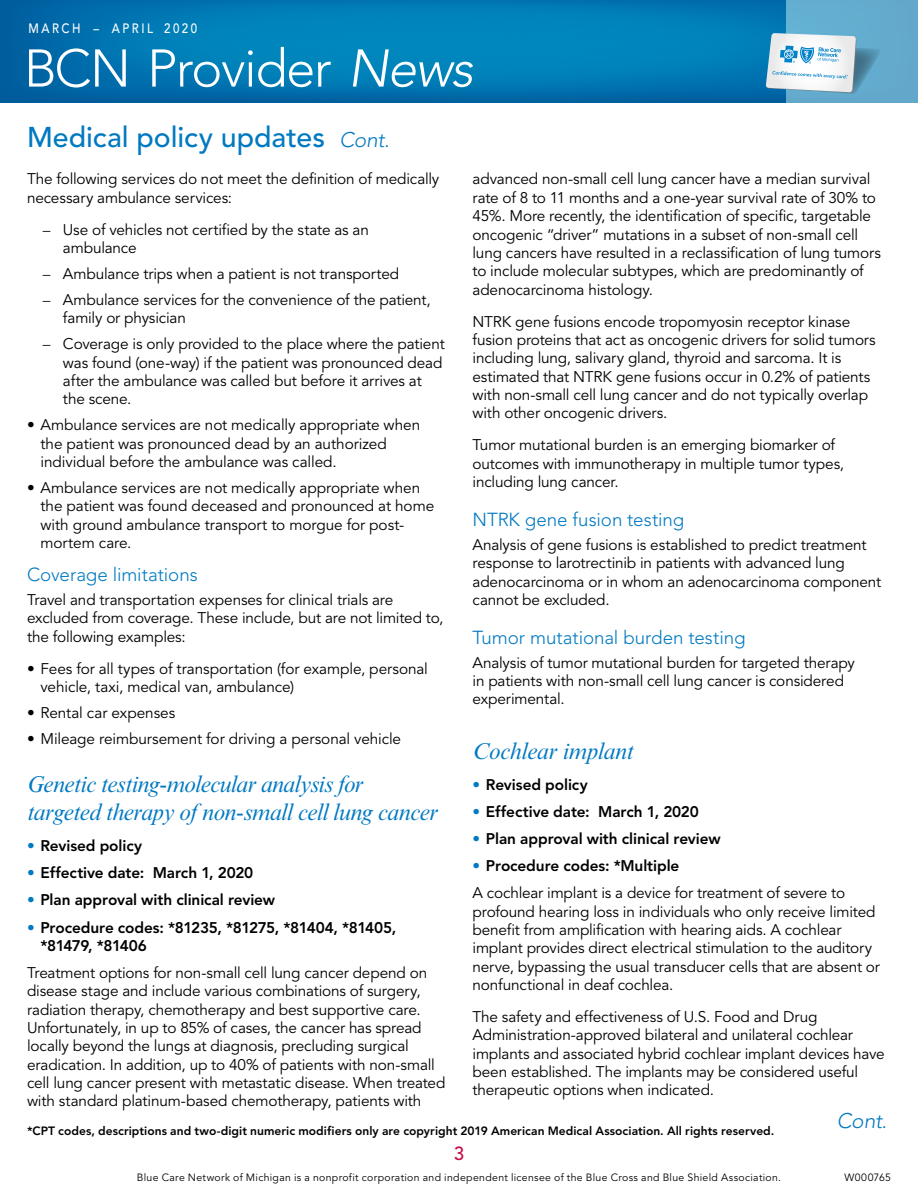
<style>
.page{position:relative;width:918px;height:1188px;background:#fff}
.page>*{position:absolute;margin:0;border:0;box-sizing:border-box;transform-origin:0 0}
.t1{font:300 52.5px "Avenir LT Std";letter-spacing:-.025em;color:#fff}
.t2{font:500 28.5px "Avenir LT Std";color:#0079c1}
.t3{font:italic 23.25px/27.9px "Times New Roman MT Std";letter-spacing:-.025em;color:#0079c1}
.t4{font:italic 300 21px "Avenir LT Std";color:#0079c1}
.t5{font:300 18.75px "Avenir LT Std";letter-spacing:-.005em;color:#0079c1}
.t6{font:500 18.75px "Avenir LT Std";color:#c60c46}
.t7{font:15.3px/18.3px "Avenir LT Std";letter-spacing:-.01em;color:#000}
.t8{font:800 15.3px/18.3px "Avenir LT Std";letter-spacing:-.005em;color:#000}
.t9{font:500 13.5px "Avenir LT Std";letter-spacing:.225em;color:#fff;scale:.85 1}
.t10{font:800 12px "Avenir LT Std";letter-spacing:.005em;color:#000}
.t11{font:10.5px "Avenir LT Std";letter-spacing:.03em;color:#000}
.s1{font-style:italic}
.s2{font-weight:300;font-style:italic;font-size:21px}
.s3{font-weight:300}
.s4{font-weight:800}
.s5{color:#0079c1}
.s6{font-weight:800;color:#0079c1}
</style>
<div class="page">
<img style="left:0;top:0;width:786px;height:103px">
<div style="left:786px;top:0;width:132px;height:103px;background:#63aacd"></div>
<svg style="left:766px;top:33px;width:113px;height:61px"></svg>
<p class="t9" style="left:28px;top:21px;width:200px">MARCH – APRIL 2020</p>
<h1 class="t1" style="left:24px;top:38px;width:451px">BCN Provider <span class="s1">News</span></h1>
<h2 class="t2" style="left:27px;top:121px;width:364px">Medical policy updates <span class="s2">Cont.</span></h2>
<p class="t7" style="left:27px;top:170px;width:414px">The following services do not meet the definition of medically necessary ambulance services:</p>
<p class="t7" style="left:63px;top:221px;width:307px;text-indent:-20px"><span class="s3">–</span> Use of vehicles not certified by the state as an ambulance</p>
<p class="t7" style="left:43px;top:265px;width:358px"><span class="s3">–</span> Ambulance trips when a patient is not transported</p>
<p class="t7" style="left:63px;top:291px;width:369px;text-indent:-20px"><span class="s3">–</span> Ambulance services for the convenience of the patient, family or physician</p>
<p class="t7" style="left:63px;top:335px;width:383px;text-indent:-20px"><span class="s3">–</span> Coverage is only provided to the place where the patient was found (one-way) if the patient was pronounced dead after the ambulance was called but before it arrives at the scene.</p>
<p class="t7" style="left:40px;top:416px;width:381px;text-indent:-13px"><span class="s4">•</span> Ambulance services are not medically appropriate when the patient was pronounced dead by an authorized individual before the ambulance was called.</p>
<p class="t7" style="left:40px;top:479px;width:395px;text-indent:-13px"><span class="s4">•</span> Ambulance services are not medically appropriate when the patient was found deceased and pronounced at home with ground ambulance transport to morgue for post&shy;mortem care.</p>
<p class="t5" style="left:27px;top:564px;width:172px">Coverage limitations</p>
<p class="t7" style="left:27px;top:591px;width:418px">Travel and transportation expenses for clinical trials are excluded from coverage. These include, but are not limited to, the following examples:</p>
<p class="t7" style="left:40px;top:660px;width:389px;text-indent:-13px"><span class="s4">•</span> Fees for all types of transportation (for example, personal vehicle, taxi, medical van, ambulance)</p>
<p class="t7" style="left:27px;top:704px;width:150px"><span class="s4">•</span> Rental car expenses</p>
<p class="t7" style="left:27px;top:730px;width:376px"><span class="s4">•</span> Mileage reimbursement for driving a personal vehicle</p>
<h3 class="t3" style="left:27px;top:771px;width:413px">Genetic testing-molecular analysis for targeted therapy of non-small cell lung cancer</h3>
<p class="t8" style="left:27px;top:837px;width:117px"><span class="s5">•</span> Revised policy</p>
<p class="t8" style="left:27px;top:864px;width:228px"><span class="s5">•</span> Effective date: March 1, 2020</p>
<p class="t8" style="left:27px;top:891px;width:250px"><span class="s5">•</span> Plan approval with clinical review</p>
<p class="t8" style="left:40px;top:918px;width:357px;text-indent:-13px"><span class="s5">•</span> Procedure codes: *81235, *81275, *81404, *81405, *81479, *81406</p>
<p class="t7" style="left:27px;top:964px;width:420px">Treatment options for non-small cell lung cancer depend on disease stage and include various combinations of surgery, radiation therapy, chemotherapy and best supportive care.<br>Unfortunately, in up to 85% of cases, the cancer has spread locally beyond the lungs at diagnosis, precluding surgical eradication. In addition, up to 40% of patients with non-small cell lung cancer present with metastatic disease. When treated with standard platinum-based chemotherapy, patients with</p>
<p class="t7" style="left:473px;top:170px;width:410px">advanced non-small cell lung cancer have a median survival rate of 8 to 11 months and a one-year survival rate of 30% to 45%. More recently, the identification of specific, targetable oncogenic “driver” mutations in a subset of non-small cell lung cancers have resulted in a reclassification of lung tumors to include molecular subtypes, which are predominantly of adenocarcinoma histology.</p>
<p class="t7" style="left:473px;top:313px;width:405px">NTRK gene fusions encode tropomyosin receptor kinase fusion proteins that act as oncogenic drivers for solid tumors including lung, salivary gland, thyroid and sarcoma. It is estimated that NTRK gene fusions occur in 0.2% of patients with non-small cell lung cancer and do not typically overlap with other oncogenic drivers.</p>
<p class="t7" style="left:473px;top:436px;width:373px">Tumor mutational burden is an emerging biomarker of outcomes with immunotherapy in multiple tumor types, including lung cancer.</p>
<p class="t5" style="left:472px;top:509px;width:213px">NTRK gene fusion testing</p>
<p class="t7" style="left:472px;top:536px;width:410px">Analysis of gene fusions is established to predict treatment response to larotrectinib in patients with advanced lung adenocarcinoma or in whom an adenocarcinoma component cannot be excluded.</p>
<p class="t5" style="left:472px;top:626px;width:274px">Tumor mutational burden testing</p>
<p class="t7" style="left:472px;top:654px;width:384px">Analysis of tumor mutational burden for targeted therapy in patients with non-small cell lung cancer is considered experimental.</p>
<h3 class="t3" style="left:472px;top:737px;width:163px">Cochlear implant</h3>
<p class="t8" style="left:472px;top:776px;width:117px"><span class="s5">•</span> Revised policy</p>
<p class="t8" style="left:472px;top:803px;width:228px"><span class="s5">•</span> Effective date: March 1, 2020</p>
<p class="t8" style="left:472px;top:830px;width:250px"><span class="s5">•</span> Plan approval with clinical review</p>
<p class="t7" style="left:472px;top:853px;width:374px;line-height:27px"><span class="s6">•</span> <span class="s4">Procedure codes: *Multiple<br></span>A cochlear implant is a device for treatment of severe to</p>
<p class="t7" style="left:472px;top:903px;width:409px">profound hearing loss in individuals who only receive limited benefit from amplification with hearing aids. A cochlear implant provides direct electrical stimulation to the auditory nerve, bypassing the usual transducer cells that are absent or nonfunctional in deaf cochlea.</p>
<p class="t7" style="left:472px;top:1008px;width:414px">The safety and effectiveness of U.S. Food and Drug Administration-approved bilateral and unilateral cochlear implants and associated hybrid cochlear implant devices have been established. The implants may be considered useful therapeutic options when indicated.</p>
<h3 class="t4" style="left:837px;top:1109px;width:52px">Cont.</h3>
<p class="t10" style="left:27px;top:1124px;width:749px">*CPT codes, descriptions and two‑digit numeric modifiers only are copyright 2019 American Medical Association. All rights reserved.</p>
<p class="t6" style="left:454px;top:1143px;width:12px">3</p>
<p class="t11" style="left:137px;top:1171px;width:646px">Blue Care Network of Michigan is a nonprofit corporation and independent licensee of the Blue Cross and Blue Shield Association.</p>
<p class="t11" style="left:845px;top:1171px;width:48px">W000765</p>
</div>
